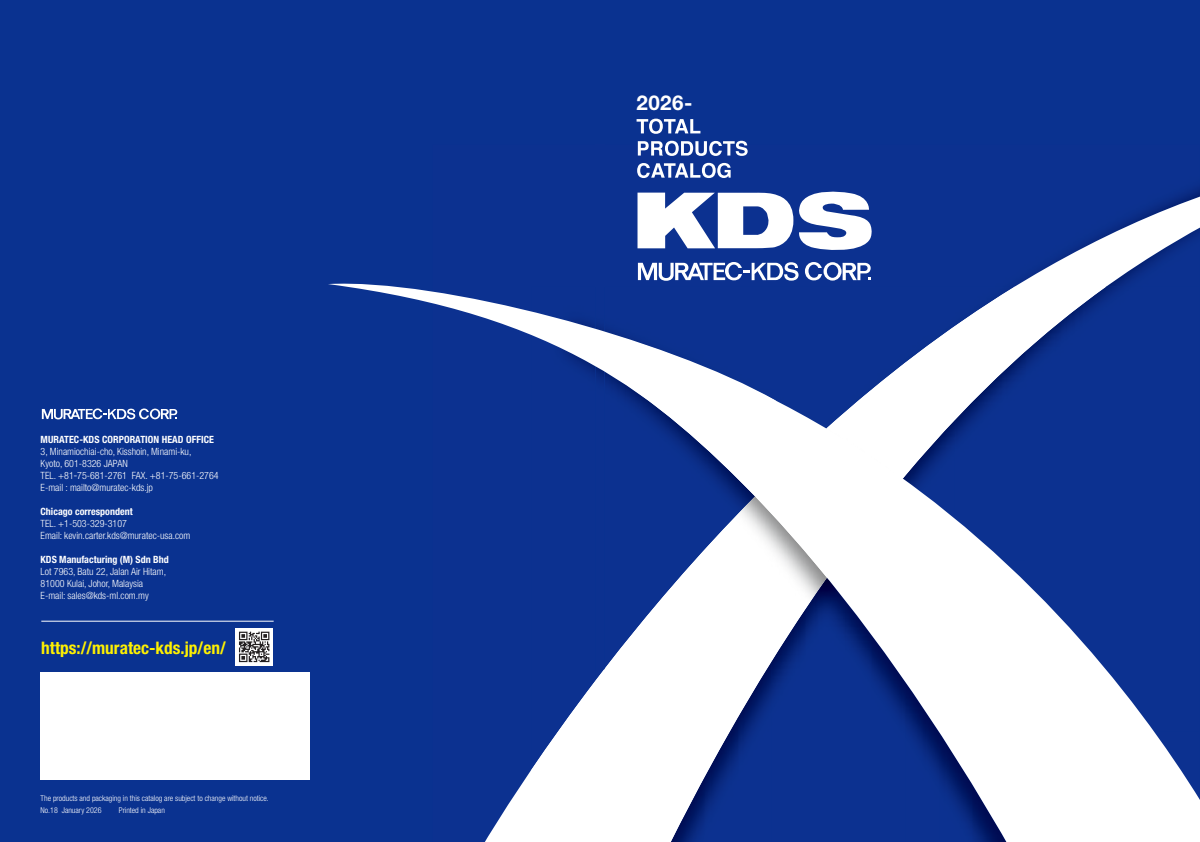
<style>
.page{position:relative;width:1200px;height:842px;background:#fff}
.page>*{position:absolute;margin:0;border:0;box-sizing:border-box;transform-origin:0 0}
.t1{font:700 20.5px "Helvetica Neue LT Std";color:#fff}
.t2{font:700 condensed 17.3px "Helvetica Neue LT Std";color:#fff101}
.t3{font:300 condensed 10px/12px "Helvetica Neue LT Std";color:#fff}
.t4{font:700 condensed 10px "Helvetica Neue LT Std";color:#fff}
.t5{font:300 condensed 8px/12px "Helvetica Neue LT Std";color:#fff}
.s1{font-family:"Koz Go Pr 6 N";font-weight:400;font-stretch:normal}
</style>
<div class="page">
<div style="left:0;top:0;width:595px;height:842px;background:#0a3290"></div>
<svg style="left:485px;top:770px;width:46px;height:72px"></svg>
<img style="left:531px;top:719px;width:36px;height:123px">
<svg style="left:328px;top:283px;width:239px;height:73px"></svg>
<div style="left:41px;top:672px;width:269px;height:108px;background:#fff"></div>
<svg style="left:42px;top:408px;width:135px;height:11px"></svg>
<hr style="left:41px;top:621px;width:232px;height:1px;background:#fff">
<svg style="left:235px;top:628px;width:38px;height:38px"></svg>
<svg style="left:239px;top:632px;width:30px;height:30px"></svg>
<div style="left:604px;top:0;width:595px;height:842px;background:#0a3290"></div>
<svg style="left:871px;top:187px;width:328px;height:100px"></svg>
<img style="left:961px;top:287px;width:144px;height:35px">
<svg style="left:871px;top:322px;width:328px;height:520px"></svg>
<svg style="left:636px;top:119px;width:64px;height:15px"></svg>
<svg style="left:637px;top:141px;width:110px;height:15px"></svg>
<svg style="left:637px;top:163px;width:93px;height:15px"></svg>
<div style="left:595px;top:0;width:9px;height:842px;background:#0a3290"></div>
<svg style="left:567px;top:191px;width:304px;height:651px"></svg>
<p class="t4" style="left:41px;top:433px;width:175px">MURATEC-KDS CORPORATION HEAD OFFICE</p>
<p class="t3" style="left:41px;top:445px;width:179px">3, Minamiochiai-cho, Kisshoin, Minami-ku,<br>Kyoto, 601-8326 JAPAN<br>TEL. +81<span class="s1">-</span>75-681-2761 FAX. +81-75-661-2764<br>E-mail : mailto@muratec-kds.jp</p>
<p class="t4" style="left:41px;top:505px;width:93px">Chicago correspondent</p>
<p class="t3" style="left:41px;top:517px;width:151px">TEL. +1-503-329-3107<br>Email: kevin.carter.kds@muratec-usa.com</p>
<p class="t4" style="left:41px;top:553px;width:130px">KDS Manufacturing (M) Sdn Bhd</p>
<p class="t3" style="left:41px;top:565px;width:127px">Lot 7963, Batu 22, Jalan Air Hitam,<br>81000 Kulai, Johor, Malaysia<br>E-mail: sales@kds-ml.com.my</p>
<h2 class="t2" style="left:41px;top:637px;width:186px">https://muratec-kds.jp/en/</h2>
<p class="t5" style="left:41px;top:792px;width:230px">The products and packaging in this catalog are subject to change without notice.<br>No.18 January 2026</p>
<p class="t5" style="left:119px;top:804px;width:48px">Printed in Japan</p>
<h1 class="t1" style="left:636px;top:90px;width:57px">2026-</h1>
</div>
